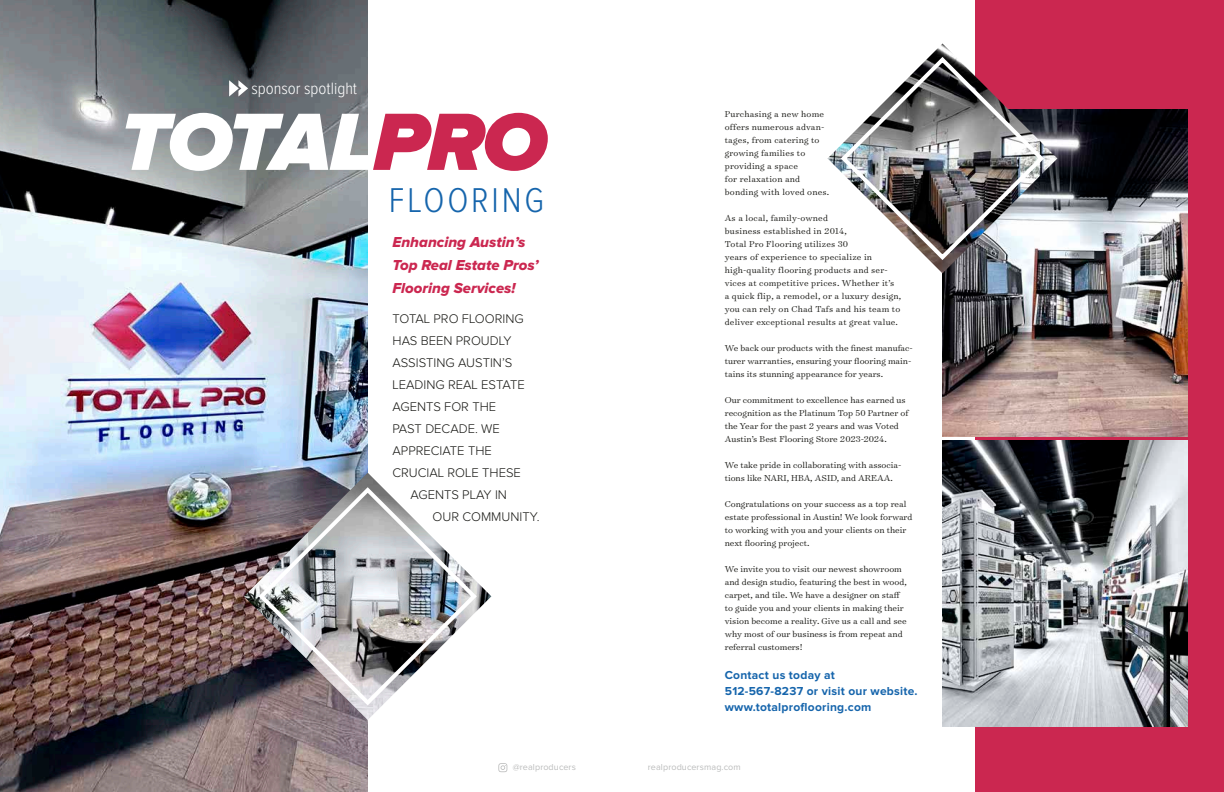
<style>
.page{position:relative;width:1224px;height:792px;background:#fff}
.page>*{position:absolute;margin:0;border:0;box-sizing:border-box;transform-origin:0 0}
.t1{font:italic 900 84.2px "Proxima Nova";letter-spacing:-.02em;color:#fff}
.t2{font:300 35.7px "Proxima Nova Cond";letter-spacing:.08em;color:#1665ac}
.t3{font:300 17px "Proxima Nova Cond";color:#fff}
.t4{font:15px/23px "Proxima Nova Extrabld It";color:#cb2750}
.t5{font:300 13px "Proxima Nova";color:#171713}
.t6{font:700 12px/16px "Proxima Nova";letter-spacing:.02em;color:#1665ac}
.t7{font:300 9.8px/13px "Surveyor Text";color:#171713}
.t8{font:300 9.8px/13px "Surveyor Text";letter-spacing:.02em;color:#171713}
.t9{font:9px "Proxima Nova";letter-spacing:.01em;color:#bbbcbc}
.s1{color:#cb2750}
</style>
<div class="page">
<svg style="left:498px;top:763px;width:9px;height:9px"></svg>
<img style="left:0;top:0;width:367px;height:792px">
<div style="left:975px;top:0;width:249px;height:792px;background:#cb2750"></div>
<svg style="left:229px;top:80px;width:19px;height:17px"></svg>
<img style="left:942px;top:441px;width:246px;height:286px">
<img style="left:942px;top:109px;width:246px;height:328px">
<img style="left:244px;top:473px;width:247px;height:247px">
<img style="left:256px;top:484px;width:224px;height:224px">
<img style="left:828px;top:44px;width:229px;height:229px">
<img style="left:838px;top:54px;width:209px;height:209px">
<h3 class="t3" style="left:251px;top:80px;width:107px">sponsor spotlight</h3>
<h1 class="t1" style="left:119px;top:93px;width:429px">TOTAL<span class="s1">PRO</span></h1>
<h2 class="t2" style="left:389px;top:184px;width:157px">FLOORING</h2>
<h3 class="t4" style="left:393px;top:230px;width:147px">Enhancing Austin’s<br>Top Real Estate Pros’<br>Flooring Services!</h3>
<h3 class="t5" style="left:393px;top:313px;width:133px">TOTAL PRO FLOORING</h3>
<h3 class="t5" style="left:393px;top:335px;width:121px">HAS BEEN PROUDLY</h3>
<h3 class="t5" style="left:393px;top:357px;width:121px">ASSISTING AUSTIN’S</h3>
<h3 class="t5" style="left:393px;top:379px;width:134px">LEADING REAL ESTATE</h3>
<h3 class="t5" style="left:393px;top:401px;width:105px">AGENTS FOR THE</h3>
<h3 class="t5" style="left:393px;top:423px;width:109px">PAST DECADE. WE</h3>
<h3 class="t5" style="left:393px;top:445px;width:101px">APPRECIATE THE</h3>
<h3 class="t5" style="left:393px;top:467px;width:130px">CRUCIAL ROLE THESE</h3>
<h3 class="t5" style="left:411px;top:489px;width:98px">AGENTS PLAY IN</h3>
<h3 class="t5" style="left:433px;top:511px;width:109px">OUR COMMUNITY.</h3>
<p class="t8" style="left:725px;top:107px;width:106px">Purchasing a new home offers numerous advan&shy;tages, from catering to growing families to providing a space<br>for relaxation and bonding with loved ones.</p>
<p class="t8" style="left:725px;top:211px;width:178px">As a local, family-owned<br>business established in 2014,<br>Total Pro Flooring utilizes 30<br>years of experience to specialize in high-quality flooring products and ser&shy;vices at competitive prices. Whether it’s a quick flip, a remodel, or a luxury design, you can rely on Chad Tafs and his team to deliver exceptional results at great value.</p>
<p class="t7" style="left:725px;top:341px;width:190px">We back our products with the finest manufac&shy;turer warranties, ensuring your flooring main&shy;tains its stunning appearance for years.</p>
<p class="t7" style="left:725px;top:393px;width:185px">Our commitment to excellence has earned us recognition as the Platinum Top 50 Partner of the Year for the past 2 years and was Voted Austin’s Best Flooring Store 2023-2024.</p>
<p class="t7" style="left:725px;top:458px;width:178px">We take pride in collaborating with associa&shy;tions like NARI, HBA, ASID, and AREAA.</p>
<p class="t7" style="left:725px;top:497px;width:189px">Congratulations on your success as a top real estate professional in Austin! We look forward to working with you and your clients on their next flooring project.</p>
<p class="t7" style="left:725px;top:562px;width:184px">We invite you to visit our newest showroom and design studio, featuring the best in wood, carpet, and tile. We have a designer on staff to guide you and your clients in making their vision become a reality. Give us a call and see why most of our business is from repeat and referral customers!</p>
<p class="t6" style="left:725px;top:668px;width:194px">Contact us today at<br>512-567-8237 or visit our website. www.totalproflooring.com</p>
<p class="t9" style="left:513px;top:762px;width:65px">@realproducers</p>
<p class="t9" style="left:648px;top:762px;width:94px">realproducersmag.com</p>
</div>
